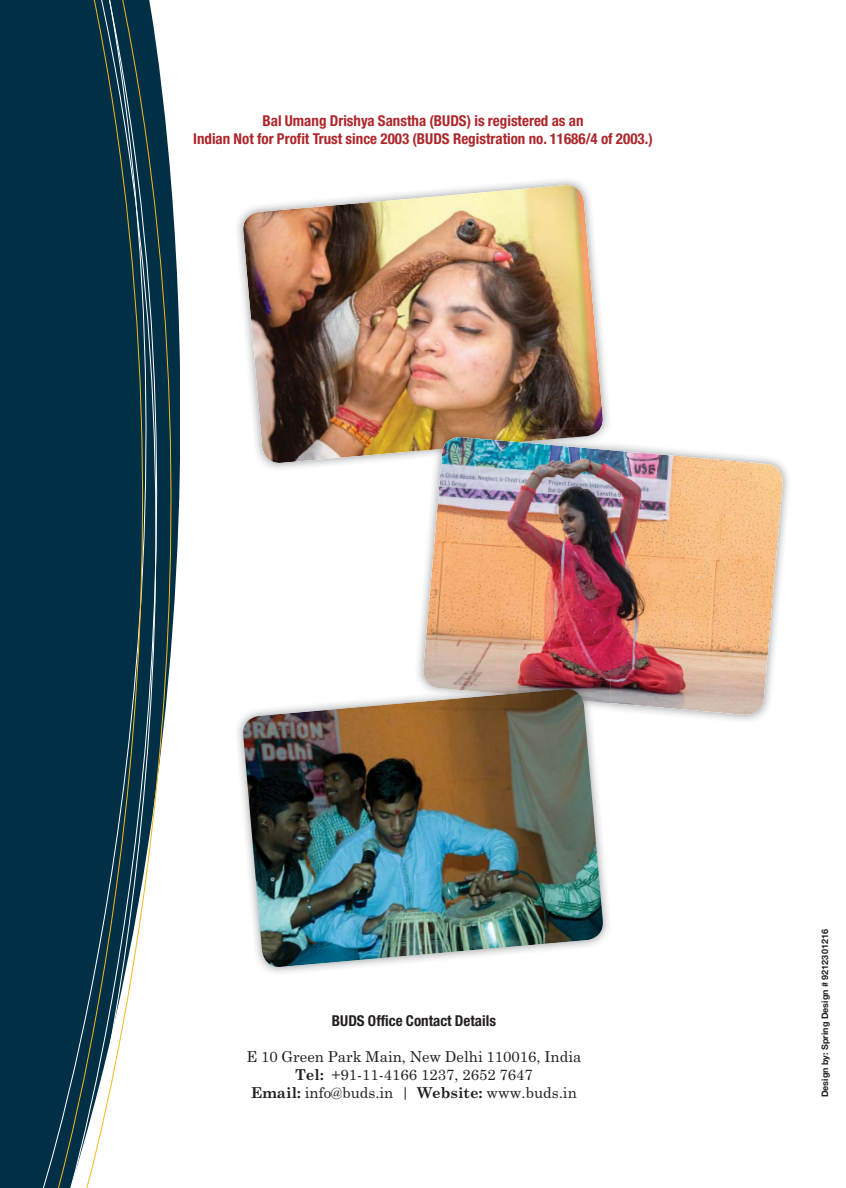
<style>
.page{position:relative;width:846px;height:1188px;background:#fff}
.page>*{position:absolute;margin:0;border:0;box-sizing:border-box;transform-origin:0 0}
.t1{font:700 condensed 15px/18px "Helvetica Neue LT Std";color:#ae262b;text-align:center}
.t2{font:15px/18px "Century Schoolbook";color:#231f20;text-align:center}
.t3{font:700 condensed 15px "Helvetica Neue LT Std";color:#231f20}
.t4{font:700 9px "Helvetica Neue LT Std";color:#231f20}
.s1{font-weight:700}
</style>
<div class="page">
<div style="left:0;top:0;width:39px;height:1188px;background:#012f45"></div>
<div style="left:39px;top:0;width:12px;height:1188px;background:#012f45"></div>
<svg style="left:51px;top:0;width:129px;height:1188px"></svg>
<img style="left:237px;top:179px;width:372px;height:290px">
<img style="left:242px;top:185px;width:361px;height:278px">
<img style="left:418px;top:468px;width:371px;height:253px">
<img style="left:415px;top:429px;width:194px;height:42px">
<img style="left:415px;top:429px;width:185px;height:22px">
<img style="left:423px;top:437px;width:361px;height:278px">
<img style="left:237px;top:720px;width:372px;height:253px">
<img style="left:418px;top:681px;width:193px;height:42px">
<img style="left:426px;top:681px;width:185px;height:22px">
<img style="left:242px;top:689px;width:362px;height:279px">
<p class="t1" style="left:193px;top:113px;width:461px">Bal Umang Drishya Sanstha (BUDS) is registered as an<br>Indian Not for Profit Trust since 2003 (BUDS Registration no. 11686/4 of 2003.)</p>
<p class="t3" style="left:332px;top:1015px;width:166px">BUDS Office Contact Details</p>
<p class="t2" style="left:247px;top:1049px;width:336px">E 10 Green Park Main, New Delhi 110016, India<br><span class="s1">Tel:</span> +91-11-4166 1237, 2652 7647<br><span class="s1">Email:</span> info@buds.in | <span class="s1">Website:</span> www.buds.in</p>
<p class="t4" style="left:820px;top:1097px;width:169px;rotate:-90deg">Design by: Spring Design # 9212301216</p>
</div>
